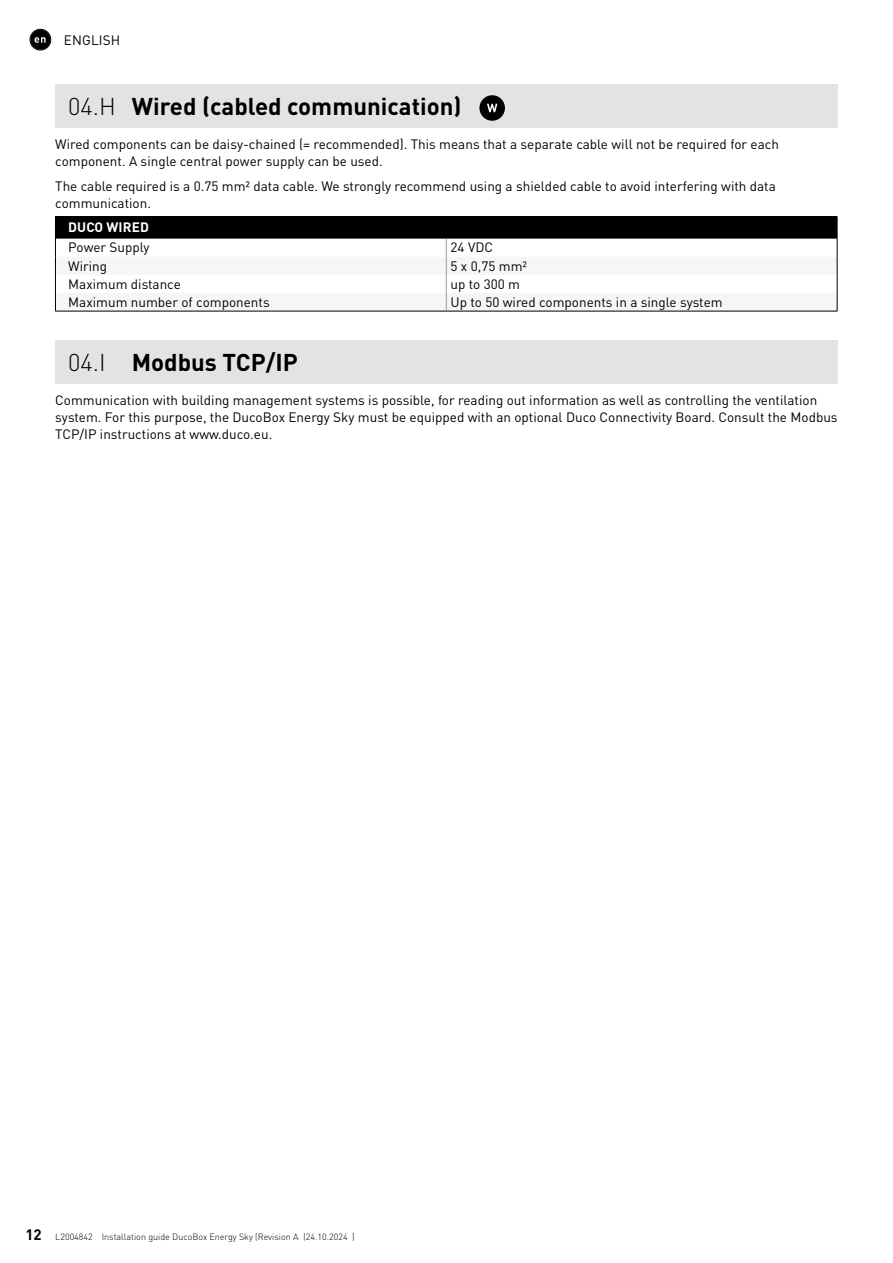
<style>
.page{position:relative;width:893px;height:1263px;background:#fff}
.page>*{position:absolute;margin:0;border:0;box-sizing:border-box;transform-origin:0 0}
.t1{font:700 24px "DINOT";color:#000}
.t2{font:700 15px "DINOT";color:#000}
.t3{font:13.5px/16.8px "DINOT";color:#000}
.t4{font:700 13.5px "DINOT";letter-spacing:.01em;color:#fff}
.t5{font:300 9px "DINOT";color:#000}
.s1{font-weight:300}
</style>
<div class="page">
<div style="left:30px;top:30px;width:20px;height:20px;background:#000;border-radius:50%"></div>
<svg style="left:34px;top:37px;width:12px;height:6px"></svg>
<div style="left:30px;top:29px;width:21px;height:21px;border:1px solid #000;border-radius:50%"></div>
<div style="left:55px;top:84px;width:783px;height:44px;background:#e3e3e3"></div>
<div style="left:55px;top:340px;width:783px;height:44px;background:#e3e3e3"></div>
<hr style="left:55px;top:216px;width:391px;height:1px;background:#000">
<hr style="left:446px;top:216px;width:391px;height:1px;background:#000">
<svg style="left:55px;top:217px;width:783px;height:94px"></svg>
<hr style="left:55px;top:311px;width:391px;height:1px;background:#000">
<hr style="left:446px;top:311px;width:391px;height:1px;background:#000">
<hr style="left:56px;top:237px;width:390px;height:2px;background:#000">
<hr style="left:446px;top:237px;width:391px;height:2px;background:#000">
<div style="left:479px;top:95px;width:26px;height:26px;background:#000;border-radius:50%"></div>
<svg style="left:487px;top:104px;width:10px;height:8px"></svg>
<p class="t3" style="left:64px;top:31px;width:58px">ENGLISH</p>
<h1 class="t1" style="left:68px;top:90px;width:395px"><span class="s1">04.H</span> Wired (cabled communication)</h1>
<p class="t3" style="left:55px;top:135px;width:725px">Wired components can be daisy-chained (= recommended). This means that a separate cable will not be required for each component. A single central power supply can be used.</p>
<p class="t3" style="left:55px;top:177px;width:722px">The cable required is a 0.75 mm² data cable. We strongly recommend using a shielded cable to avoid interfering with data communication.</p>
<p class="t4" style="left:68px;top:218px;width:82px">DUCO WIRED</p>
<p class="t3" style="left:68px;top:239px;width:83px">Power Supply</p>
<p class="t3" style="left:451px;top:239px;width:44px">24 VDC</p>
<p class="t3" style="left:68px;top:257px;width:40px">Wiring</p>
<p class="t3" style="left:451px;top:257px;width:78px">5 x 0,75 mm²</p>
<p class="t3" style="left:68px;top:275px;width:114px">Maximum distance</p>
<p class="t3" style="left:451px;top:275px;width:71px">up to 300 m</p>
<p class="t3" style="left:68px;top:293px;width:203px">Maximum number of components</p>
<p class="t3" style="left:451px;top:293px;width:274px">Up to 50 wired components in a single system</p>
<h1 class="t1" style="left:68px;top:346px;width:231px"><span class="s1">04.I</span> Modbus TCP/IP</h1>
<p class="t3" style="left:55px;top:391px;width:784px">Communication with building management systems is possible, for reading out information as well as controlling the ventilation system. For this purpose, the DucoBox Energy Sky must be equipped with an optional Duco Connectivity Board. Consult the Modbus<br>TCP/IP instructions at www.duco.eu.</p>
<p class="t2" style="left:26px;top:1224px;width:18px">12</p>
<p class="t5" style="left:55px;top:1230px;width:301px">L2004842 Installation guide DucoBox Energy Sky (Revision A |24.10.2024 )</p>
</div>
